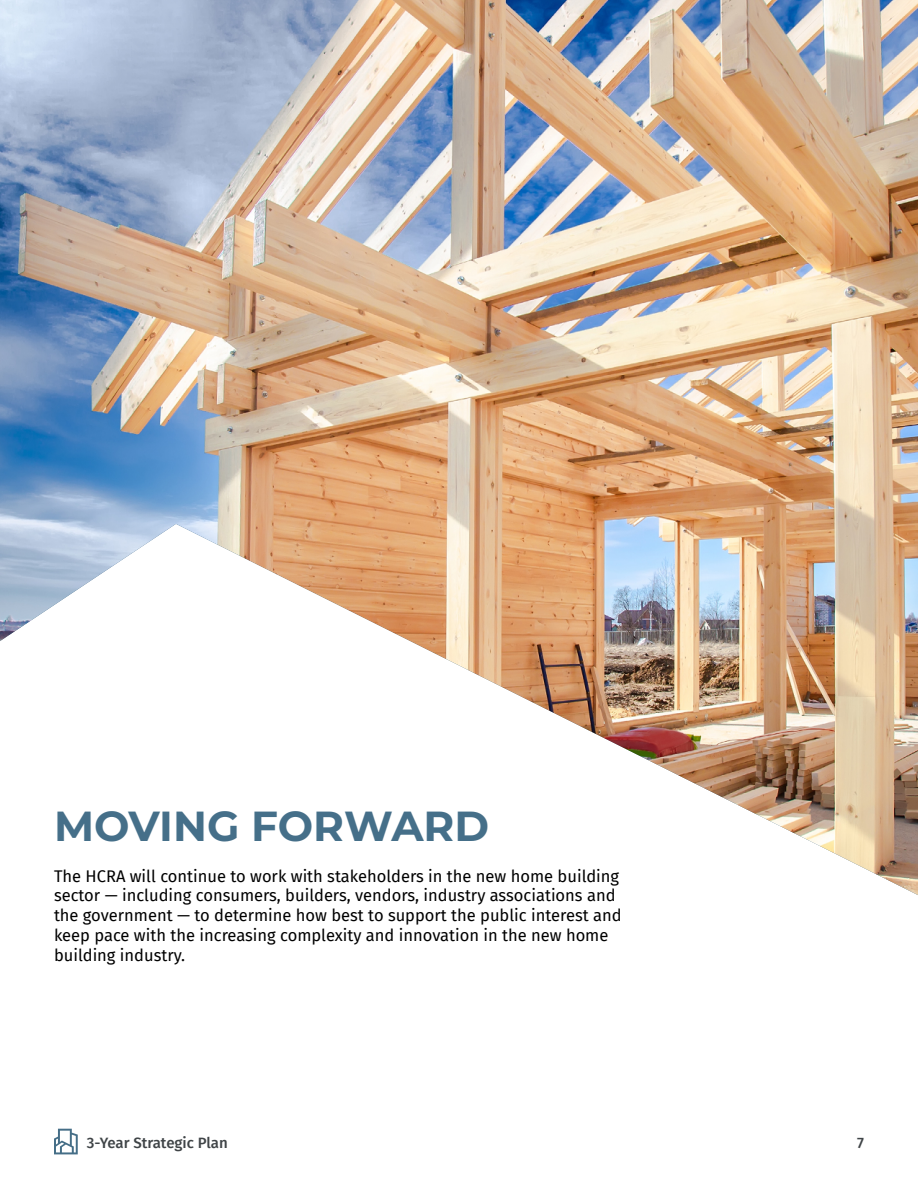
<style>
.page{position:relative;width:918px;height:1188px;background:#fff}
.page>*{position:absolute;margin:0;border:0;box-sizing:border-box;transform-origin:0 0}
.t1{font:700 42px "Montserrat";color:#456f89}
.t2{font:16.5px/19.8px "Fira Sans";color:#000}
.t3{font:500 15px "Fira Sans";color:#3f4447}
</style>
<div class="page">
<svg style="left:54px;top:1129px;width:24px;height:25px"></svg>
<img style="left:0;top:0;width:918px;height:895px">
<h1 class="t1" style="left:54px;top:799px;width:437px">MOVING FORWARD</h1>
<p class="t2" style="left:54px;top:865px;width:569px">The HCRA will continue to work with stakeholders in the new home building sector — including consumers, builders, vendors, industry associations and the government — to determine how best to support the public interest and keep pace with the increasing complexity and innovation in the new home building industry.</p>
<p class="t3" style="left:87px;top:1131px;width:142px">3-Year Strategic Plan</p>
<p class="t3" style="left:857px;top:1131px;width:8px">7</p>
</div>
